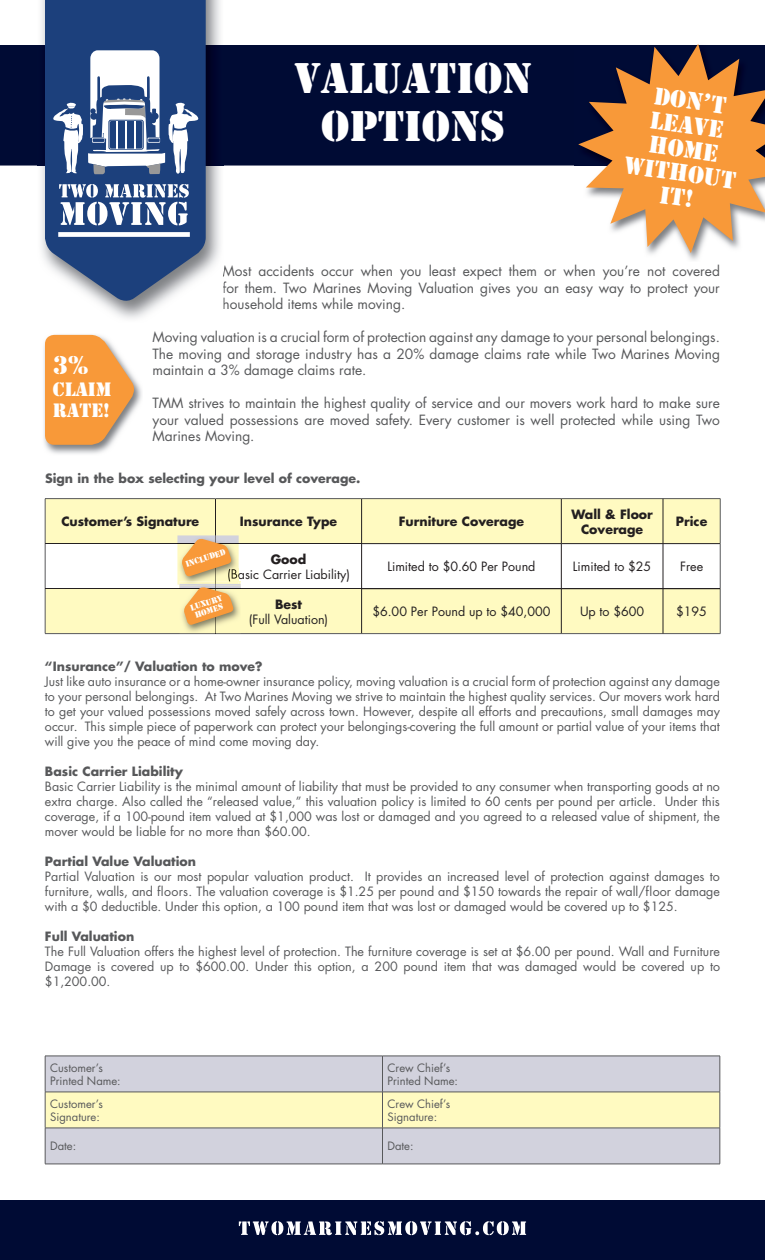
<style>
.page{position:relative;width:765px;height:1260px;background:#fff}
.page>*{position:absolute;margin:0;border:0;box-sizing:border-box;transform-origin:0 0}
.t1{font:44.5px/48px "Stencil";color:#fff;text-align:center}
.t2{font:26.88px "Stencil";color:#fff}
.t3{font:25.12px/24.2px "Stencil";color:#fff;text-align:center}
.t4{font:20.12px/21.4px "Stencil";color:#fff}
.t5{font:13.75px/16.5px "Futura";color:#57585a;text-align:justify}
.t6{font:12.5px/15px "Futura";color:#57585a;text-align:justify}
.t7{font:700 12.5px "Futura";color:#57585a}
.t8{font:12.5px "Futura";color:#231f20}
.t9{font:700 12.5px/15px "Futura";color:#231f20;text-align:center}
.t10{font:11.25px/13.5px "Futura";color:#57585a}
.t11{font:8.75px/8px "Stencil";color:#fff}
</style>
<div class="page">
<div style="left:0;top:1200px;width:765px;height:60px;background:#000b34"></div>
<div style="left:0;top:45px;width:575px;height:121px;background:#000b34"></div>
<svg style="left:46px;top:499px;width:674px;height:134px;fill:#fffac1"></svg>
<hr style="left:45px;top:589px;width:1px;height:44px;background:#57585a">
<hr style="left:720px;top:589px;width:1px;height:44px;background:#57585a">
<hr style="left:45px;top:633px;width:170px;height:1px;background:#57585a">
<hr style="left:362px;top:633px;width:199px;height:1px;background:#57585a">
<hr style="left:663px;top:633px;width:57px;height:1px;background:#57585a">
<hr style="left:45px;top:498px;width:170px;height:1px;background:#57585a">
<hr style="left:45px;top:499px;width:1px;height:45px;background:#57585a">
<hr style="left:362px;top:498px;width:199px;height:1px;background:#57585a">
<hr style="left:663px;top:498px;width:57px;height:1px;background:#57585a">
<hr style="left:720px;top:499px;width:1px;height:45px;background:#57585a">
<hr style="left:45px;top:543px;width:170px;height:1px;background:#231f20">
<hr style="left:215px;top:543px;width:147px;height:1px;background:#231f20">
<hr style="left:362px;top:543px;width:199px;height:1px;background:#231f20">
<hr style="left:561px;top:543px;width:102px;height:1px;background:#231f20">
<hr style="left:663px;top:543px;width:57px;height:1px;background:#231f20">
<hr style="left:45px;top:544px;width:1px;height:45px;background:#57585a">
<hr style="left:720px;top:544px;width:1px;height:45px;background:#57585a">
<hr style="left:45px;top:588px;width:170px;height:1px;background:#231f20">
<hr style="left:215px;top:588px;width:147px;height:1px;background:#231f20">
<hr style="left:362px;top:588px;width:199px;height:1px;background:#231f20">
<hr style="left:561px;top:588px;width:102px;height:1px;background:#231f20">
<hr style="left:663px;top:588px;width:57px;height:1px;background:#231f20">
<hr style="left:215px;top:498px;width:147px;height:1px;background:#57585a">
<hr style="left:215px;top:633px;width:147px;height:1px;background:#57585a">
<hr style="left:215px;top:499px;width:1px;height:44px;background:#231f20">
<hr style="left:361px;top:499px;width:1px;height:44px;background:#231f20">
<hr style="left:361px;top:544px;width:1px;height:44px;background:#231f20">
<hr style="left:361px;top:589px;width:1px;height:44px;background:#231f20">
<hr style="left:561px;top:498px;width:102px;height:1px;background:#57585a">
<hr style="left:561px;top:633px;width:102px;height:1px;background:#57585a">
<hr style="left:561px;top:499px;width:1px;height:44px;background:#231f20">
<hr style="left:663px;top:499px;width:1px;height:44px;background:#231f20">
<hr style="left:561px;top:544px;width:1px;height:44px;background:#231f20">
<hr style="left:663px;top:544px;width:1px;height:44px;background:#231f20">
<hr style="left:561px;top:589px;width:1px;height:44px;background:#231f20">
<hr style="left:663px;top:589px;width:1px;height:44px;background:#231f20">
<div style="left:46px;top:1057px;width:674px;height:107px;background:#d2d2dd"></div>
<div style="left:46px;top:1093px;width:674px;height:35px;background:#fffac1"></div>
<hr style="left:383px;top:1056px;width:337px;height:1px;background:#57585a">
<hr style="left:720px;top:1056px;width:1px;height:36px;background:#57585a">
<hr style="left:720px;top:1128px;width:1px;height:36px;background:#57585a">
<hr style="left:383px;top:1164px;width:337px;height:1px;background:#57585a">
<hr style="left:45px;top:1092px;width:338px;height:1px;background:#57585a">
<hr style="left:383px;top:1092px;width:337px;height:1px;background:#57585a">
<hr style="left:720px;top:1092px;width:1px;height:36px;background:#57585a">
<hr style="left:45px;top:1128px;width:338px;height:1px;background:#57585a">
<hr style="left:383px;top:1128px;width:337px;height:1px;background:#57585a">
<hr style="left:45px;top:1056px;width:338px;height:1px;background:#57585a">
<hr style="left:45px;top:1056px;width:1px;height:36px;background:#57585a">
<hr style="left:382px;top:1056px;width:1px;height:36px;background:#57585a">
<hr style="left:45px;top:1092px;width:1px;height:36px;background:#57585a">
<hr style="left:382px;top:1092px;width:1px;height:36px;background:#57585a">
<hr style="left:45px;top:1128px;width:1px;height:36px;background:#57585a">
<hr style="left:382px;top:1128px;width:1px;height:36px;background:#57585a">
<hr style="left:45px;top:1164px;width:338px;height:1px;background:#57585a">
<svg style="left:239px;top:1221px;width:287px;height:14px"></svg>
<img style="left:41px;top:0;width:179px;height:319px">
<img style="left:37px;top:45px;width:186px;height:121px">
<svg style="left:223px;top:271px;width:1px;height:22px"></svg>
<svg style="left:45px;top:0;width:161px;height:304px;background:#3b598b"></svg>
<svg style="left:59px;top:184px;width:130px;height:41px"></svg>
<div style="left:58px;top:232px;width:132px;height:5px;background:#fff"></div>
<div style="left:90px;top:50px;width:70px;height:99px;background:#fff;border-radius:8px"></div>
<svg style="left:52px;top:76px;width:147px;height:98px"></svg>
<svg style="left:578px;top:44px;width:187px;height:209px;background:#c28b5a"></svg>
<img style="left:177px;top:535px;width:4px;height:50px">
<img style="left:180px;top:586px;width:61px;height:47px">
<svg style="left:181px;top:535px;width:60px;height:91px;background:#e6b97c"></svg>
<img style="left:44px;top:334px;width:98px;height:120px">
<svg style="left:45px;top:335px;width:92px;height:110px;background:#f3a85c"></svg>
<h1 class="t1" style="left:294px;top:55px;width:240px">VALUATION<br>OPTIONS</h1>
<h3 class="t3" style="left:636px;top:81px;width:114px;rotate:8deg">DON’T<br>LEAVE<br>HOME<br>WITHOUT<br>IT!</h3>
<p class="t5" style="left:223px;top:263px;width:499px">Most accidents occur when you least expect them or when you’re not covered for them. Two Marines Moving Valuation gives you an easy way to protect your household items while moving.</p>
<p class="t5" style="left:152px;top:329px;width:569px">Moving valuation is a crucial form of protection against any damage to your personal belongings.<br>The moving and storage industry has a 20% damage claims rate while Two Marines Moving maintain a 3% damage claims rate.</p>
<p class="t5" style="left:152px;top:395px;width:569px">TMM strives to maintain the highest quality of service and our movers work hard to make sure your valued possessions are moved safety. Every customer is well protected while using Two Marines Moving.</p>
<p class="t7" style="left:45px;top:470px;width:317px">Sign in the box selecting your level of coverage.</p>
<p class="t9" style="left:61px;top:514px;width:139px">Customer’s Signature</p>
<p class="t9" style="left:240px;top:514px;width:99px">Insurance Type</p>
<p class="t9" style="left:399px;top:514px;width:127px">Furniture Coverage</p>
<p class="t9" style="left:571px;top:506px;width:83px">Wall &amp; Floor<br>Coverage</p>
<p class="t9" style="left:676px;top:514px;width:33px">Price</p>
<p class="t9" style="left:271px;top:551px;width:37px">Good</p>
<p class="t8" style="left:227px;top:565px;width:124px">(Basic Carrier Liability)</p>
<h2 class="t2" style="left:53px;top:350px;width:37px">3%</h2>
<h3 class="t4" style="left:53px;top:379px;width:60px">CLAIM<br>RATE!</h3>
<p class="t11" style="left:185px;top:561px;width:43px;rotate:-18deg">INCLUDED</p>
<p class="t11" style="left:190px;top:604px;width:35px;rotate:-18deg">LUXURY<br>HOMES</p>
<p class="t8" style="left:387px;top:558px;width:150px">Limited to $0.60 Per Pound</p>
<p class="t8" style="left:573px;top:558px;width:80px">Limited to $25</p>
<p class="t8" style="left:680px;top:558px;width:25px">Free</p>
<p class="t9" style="left:275px;top:596px;width:28px">Best</p>
<p class="t8" style="left:249px;top:610px;width:81px">(Full Valuation)</p>
<p class="t8" style="left:372px;top:603px;width:180px">$6.00 Per Pound up to $40,000</p>
<p class="t8" style="left:580px;top:603px;width:66px">Up to $600</p>
<p class="t8" style="left:676px;top:603px;width:32px">$195</p>
<p class="t7" style="left:45px;top:658px;width:219px">“Insurance”/ Valuation to move?</p>
<p class="t6" style="left:45px;top:674px;width:677px">Just like auto insurance or a home-owner insurance policy, moving valuation is a crucial form of protection against any damage to your personal belongings. At Two Marines Moving we strive to maintain the highest quality services. Our movers work hard to get your valued possessions moved safely across town. However, despite all efforts and precautions, small damages may occur. This simple piece of paperwork can protect your belongings-covering the full amount or partial value of your items that will give you the peace of mind come moving day.</p>
<p class="t7" style="left:45px;top:763px;width:139px">Basic Carrier Liability</p>
<p class="t6" style="left:45px;top:779px;width:677px">Basic Carrier Liability is the minimal amount of liability that must be provided to any consumer when transporting goods at no extra charge. Also called the “released value,” this valuation policy is limited to 60 cents per pound per article. Under this coverage, if a 100-pound item valued at $1,000 was lost or damaged and you agreed to a released value of shipment, the mover would be liable for no more than $60.00.</p>
<p class="t7" style="left:45px;top:853px;width:153px">Partial Value Valuation</p>
<p class="t6" style="left:45px;top:869px;width:677px">Partial Valuation is our most popular valuation product. It provides an increased level of protection against damages to furniture, walls, and floors. The valuation coverage is $1.25 per pound and $150 towards the repair of wall/floor damage with a $0 deductible. Under this option, a 100 pound item that was lost or damaged would be covered up to $125.</p>
<p class="t7" style="left:45px;top:928px;width:91px">Full Valuation</p>
<p class="t6" style="left:45px;top:944px;width:677px">The Full Valuation offers the highest level of protection. The furniture coverage is set at $6.00 per pound. Wall and Furniture Damage is covered up to $600.00. Under this option, a 200 pound item that was damaged would be covered up to $1,200.00.</p>
<p class="t10" style="left:50px;top:1061px;width:72px">Customer’s<br>Printed Name:</p>
<p class="t10" style="left:387px;top:1061px;width:72px">Crew Chief’s<br>Printed Name:</p>
<p class="t10" style="left:50px;top:1097px;width:54px">Customer’s<br>Signature:</p>
<p class="t10" style="left:387px;top:1097px;width:64px">Crew Chief’s<br>Signature:</p>
<p class="t10" style="left:50px;top:1139px;width:28px">Date:</p>
<p class="t10" style="left:387px;top:1139px;width:28px">Date:</p>
</div>
